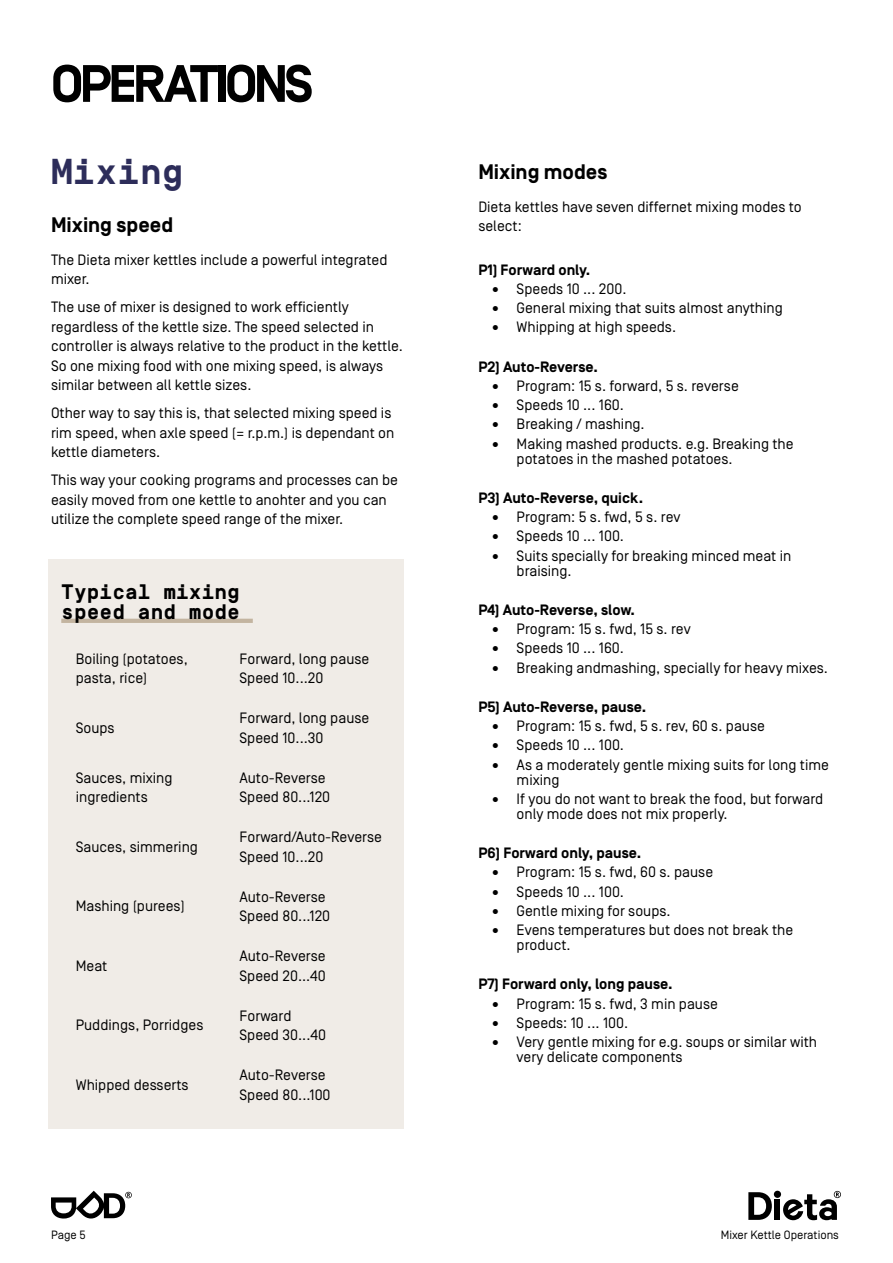
<style>
.page{position:relative;width:893px;height:1263px;background:#fff}
.page>*{position:absolute;margin:0;border:0;box-sizing:border-box;transform-origin:0 0}
.t1{font:700 52.5px "Simplon Norm";letter-spacing:-.07em;color:#000}
.t2{font:700 36px "Simplon Mono";letter-spacing:.005em;color:#2d2d5a}
.t3{font:700 21px/19.5px "Simplon Mono";color:#000}
.t4{font:700 21px "Simplon Norm";color:#000}
.t5{font:15px/19.5px "Simplon Norm";color:#000}
.t6{font:700 15px "Simplon Norm";color:#000}
.t7{font:12px "Simplon Norm";color:#000}
</style>
<div class="page">
<svg style="left:748px;top:1192px;width:24px;height:28px"></svg>
<div style="left:775px;top:1200px;width:5px;height:20px;background:#000"></div>
<div style="left:774px;top:1191px;width:7px;height:7px;background:#000;border-radius:50%"></div>
<svg style="left:783px;top:1191px;width:58px;height:29px"></svg>
<svg style="left:51px;top:1191px;width:81px;height:28px"></svg>
<div style="left:49px;top:559px;width:355px;height:569px;background:#f0ece7"></div>
<hr style="left:61px;top:619px;width:192px;height:4px;background:#c3b4a0">
<h1 class="t1" style="left:51px;top:55px;width:264px">OPERATIONS</h1>
<h2 class="t2" style="left:51px;top:153px;width:134px">Mixing</h2>
<h3 class="t4" style="left:51px;top:214px;width:124px">Mixing speed</h3>
<p class="t5" style="left:51px;top:250px;width:338px">The Dieta mixer kettles include a powerful integrated mixer.</p>
<p class="t5" style="left:51px;top:297px;width:353px">The use of mixer is designed to work efficiently regardless of the kettle size. The speed selected in controller is always relative to the product in the kettle.<br>So one mixing food with one mixing speed, is always similar between all kettle sizes.</p>
<p class="t5" style="left:51px;top:403px;width:345px">Other way to say this is, that selected mixing speed is rim speed, when axle speed (= r.p.m.) is dependant on kettle diameters.</p>
<p class="t5" style="left:51px;top:470px;width:349px">This way your cooking programs and processes can be easily moved from one kettle to anohter and you can utilize the complete speed range of the mixer.</p>
<h3 class="t3" style="left:61px;top:582px;width:180px">Typical mixing speed and mode</h3>
<p class="t5" style="left:76px;top:649px;width:114px">Boiling (potatoes, pasta, rice)</p>
<p class="t5" style="left:239px;top:649px;width:131px">Forward, long pause<br>Speed 10...20</p>
<p class="t5" style="left:76px;top:718px;width:40px">Soups</p>
<p class="t5" style="left:239px;top:708px;width:131px">Forward, long pause<br>Speed 10...30</p>
<p class="t5" style="left:76px;top:768px;width:98px">Sauces, mixing ingredients</p>
<p class="t5" style="left:239px;top:768px;width:92px">Auto-Reverse<br>Speed 80...120</p>
<p class="t5" style="left:76px;top:837px;width:124px">Sauces, simmering</p>
<p class="t5" style="left:239px;top:827px;width:144px">Forward/Auto-Reverse<br>Speed 10...20</p>
<p class="t5" style="left:76px;top:897px;width:110px">Mashing (purees)</p>
<p class="t5" style="left:239px;top:887px;width:92px">Auto-Reverse<br>Speed 80...120</p>
<p class="t5" style="left:76px;top:956px;width:33px">Meat</p>
<p class="t5" style="left:239px;top:946px;width:88px">Auto-Reverse<br>Speed 20...40</p>
<p class="t5" style="left:76px;top:1016px;width:129px">Puddings, Porridges</p>
<p class="t5" style="left:239px;top:1006px;width:88px">Forward<br>Speed 30...40</p>
<p class="t5" style="left:76px;top:1075px;width:114px">Whipped desserts</p>
<p class="t5" style="left:239px;top:1066px;width:93px">Auto-Reverse<br>Speed 80...100</p>
<h3 class="t4" style="left:478px;top:161px;width:131px">Mixing modes</h3>
<p class="t5" style="left:478px;top:197px;width:325px">Dieta kettles have seven differnet mixing modes to select:</p>
<p class="t6" style="left:478px;top:261px;width:114px">P1) Forward only.</p>
<p class="t5" style="left:490px;top:279px;width:138px">• Speeds 10 ... 200.</p>
<p class="t5" style="left:490px;top:298px;width:295px">• General mixing that suits almost anything</p>
<p class="t5" style="left:490px;top:318px;width:188px">• Whipping at high speeds.</p>
<p class="t6" style="left:478px;top:358px;width:121px">P2) Auto-Reverse.</p>
<p class="t5" style="left:490px;top:376px;width:251px">• Program: 15 s. forward, 5 s. reverse</p>
<p class="t5" style="left:490px;top:395px;width:136px">• Speeds 10 ... 160.</p>
<p class="t5" style="left:490px;top:415px;width:157px">• Breaking / mashing.</p>
<p class="t5" style="left:517px;top:436px;width:278px;line-height:15px;text-indent:-27px">• Making mashed products. e.g. Breaking the potatoes in the mashed potatoes.</p>
<p class="t6" style="left:478px;top:489px;width:166px">P3) Auto-Reverse, quick.</p>
<p class="t5" style="left:490px;top:507px;width:192px">• Program: 5 s. fwd, 5 s. rev</p>
<p class="t5" style="left:490px;top:527px;width:136px">• Speeds 10 ... 100.</p>
<p class="t5" style="left:517px;top:548px;width:276px;line-height:15px;text-indent:-27px">• Suits specially for breaking minced meat in braising.</p>
<p class="t6" style="left:478px;top:601px;width:158px">P4) Auto-Reverse, slow.</p>
<p class="t5" style="left:490px;top:619px;width:203px">• Program: 15 s. fwd, 15 s. rev</p>
<p class="t5" style="left:490px;top:639px;width:136px">• Speeds 10 ... 160.</p>
<p class="t5" style="left:490px;top:658px;width:340px">• Breaking andmashing, specially for heavy mixes.</p>
<p class="t6" style="left:478px;top:698px;width:169px">P5) Auto-Reverse, pause.</p>
<p class="t5" style="left:490px;top:716px;width:277px">• Program: 15 s. fwd, 5 s. rev, 60 s. pause</p>
<p class="t5" style="left:490px;top:736px;width:136px">• Speeds 10 ... 100.</p>
<p class="t5" style="left:517px;top:757px;width:314px;line-height:15px;text-indent:-27px">• As a moderately gentle mixing suits for long time mixing</p>
<p class="t5" style="left:517px;top:791px;width:308px;line-height:15px;text-indent:-27px">• If you do not want to break the food, but forward only mode does not mix properly.</p>
<p class="t6" style="left:478px;top:845px;width:165px">P6) Forward only, pause.</p>
<p class="t5" style="left:490px;top:863px;width:225px">• Program: 15 s. fwd, 60 s. pause</p>
<p class="t5" style="left:490px;top:882px;width:136px">• Speeds 10 ... 100.</p>
<p class="t5" style="left:490px;top:901px;width:183px">• Gentle mixing for soups.</p>
<p class="t5" style="left:517px;top:923px;width:278px;line-height:15px;text-indent:-27px">• Evens temperatures but does not break the product.</p>
<p class="t6" style="left:478px;top:976px;width:196px">P7) Forward only, long pause.</p>
<p class="t5" style="left:490px;top:994px;width:230px">• Program: 15 s. fwd, 3 min pause</p>
<p class="t5" style="left:490px;top:1013px;width:140px">• Speeds: 10 ... 100.</p>
<p class="t5" style="left:517px;top:1035px;width:302px;line-height:15px;text-indent:-27px">• Very gentle mixing for e.g. soups or similar with very delicate components</p>
<p class="t7" style="left:51px;top:1228px;width:36px">Page 5</p>
<p class="t7" style="left:721px;top:1228px;width:120px">Mixer Kettle Operations</p>
</div>
